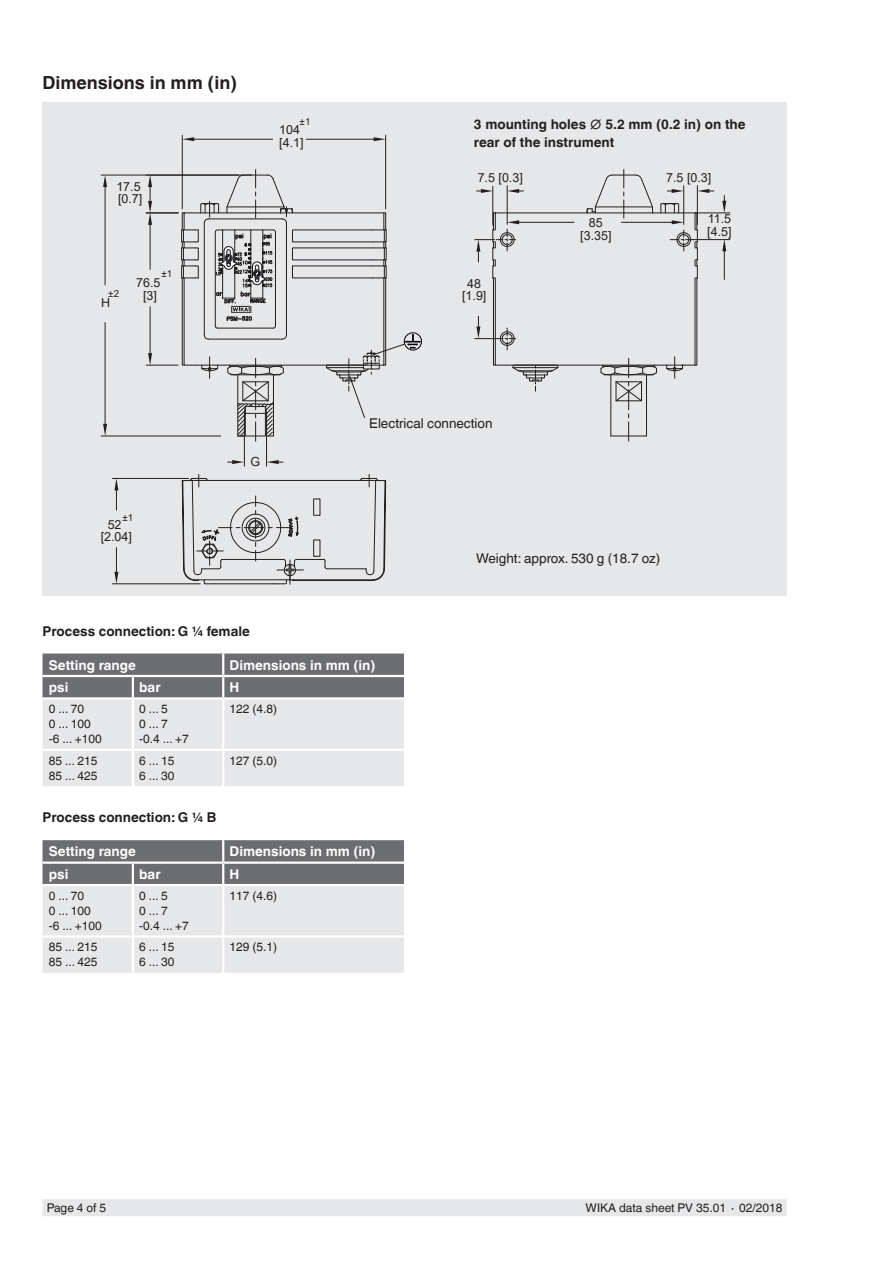
<style>
.page{position:relative;width:893px;height:1263px;background:#fff}
.page>*{position:absolute;margin:0;border:0;box-sizing:border-box;transform-origin:0 0}
.t1{font:700 18px "Helvetica World";color:#231f20}
.t2{font:700 13.5px/18px "Helvetica World";color:#231f20}
.t3{font:700 13.5px "Helvetica World";color:#fff}
.t4{font:13.5px "Helvetica World";color:#231f20}
.t5{font:12.45px/12.5px "Arial";color:#231f20;text-align:center}
.t6{font:12px/15px "Helvetica World";color:#231f20}
.t7{font:9.75px "Arial";color:#231f20}
.s1{font-weight:400}
</style>
<div class="page">
<div style="left:43px;top:1199px;width:744px;height:17px;background:#e6e7e9"></div>
<svg style="left:43px;top:653px;width:361px;height:133px;background:#bebfc1"></svg>
<hr style="left:222px;top:653px;width:2px;height:22px;background:#fff">
<hr style="left:223px;top:749px;width:181px;height:2px;background:#fff">
<hr style="left:43px;top:697px;width:90px;height:2px;background:#fff">
<hr style="left:133px;top:697px;width:90px;height:2px;background:#fff">
<hr style="left:223px;top:697px;width:181px;height:2px;background:#fff">
<hr style="left:132px;top:699px;width:2px;height:50px;background:#fff">
<hr style="left:43px;top:749px;width:90px;height:2px;background:#fff">
<hr style="left:133px;top:749px;width:90px;height:2px;background:#fff">
<hr style="left:132px;top:751px;width:2px;height:35px;background:#fff">
<hr style="left:43px;top:675px;width:90px;height:2px;background:#fff">
<hr style="left:133px;top:675px;width:90px;height:2px;background:#fff">
<hr style="left:132px;top:677px;width:2px;height:20px;background:#fff">
<hr style="left:222px;top:677px;width:2px;height:20px;background:#fff">
<hr style="left:223px;top:675px;width:181px;height:2px;background:#fff">
<hr style="left:222px;top:699px;width:2px;height:50px;background:#fff">
<hr style="left:222px;top:751px;width:2px;height:35px;background:#fff">
<svg style="left:43px;top:840px;width:361px;height:133px;background:#bebfc2"></svg>
<hr style="left:222px;top:840px;width:2px;height:21px;background:#fff">
<hr style="left:223px;top:935px;width:181px;height:2px;background:#fff">
<hr style="left:43px;top:884px;width:90px;height:2px;background:#fff">
<hr style="left:133px;top:884px;width:90px;height:2px;background:#fff">
<hr style="left:223px;top:884px;width:181px;height:2px;background:#fff">
<hr style="left:132px;top:886px;width:2px;height:49px;background:#fff">
<hr style="left:43px;top:935px;width:90px;height:2px;background:#fff">
<hr style="left:133px;top:935px;width:90px;height:2px;background:#fff">
<hr style="left:132px;top:937px;width:2px;height:36px;background:#fff">
<hr style="left:43px;top:861px;width:90px;height:3px;background:#fff">
<hr style="left:133px;top:861px;width:90px;height:3px;background:#fff">
<hr style="left:132px;top:864px;width:2px;height:20px;background:#fff">
<hr style="left:222px;top:864px;width:2px;height:20px;background:#fff">
<hr style="left:223px;top:861px;width:181px;height:3px;background:#fff">
<hr style="left:222px;top:886px;width:2px;height:49px;background:#fff">
<hr style="left:222px;top:937px;width:2px;height:36px;background:#fff">
<div style="left:43px;top:102px;width:744px;height:493px;background:#e6e7e9"></div>
<svg style="left:182px;top:474px;width:204px;height:111px"></svg>
<hr style="left:204px;top:579px;width:82px;height:1px;background:#231f20">
<hr style="left:292px;top:579px;width:81px;height:1px;background:#231f20">
<hr style="left:493px;top:213px;width:204px;height:1px;background:#231f20">
<hr style="left:506px;top:365px;width:178px;height:1px;background:#231f20">
<hr style="left:101px;top:175px;width:138px;height:1px;background:#231f20">
<hr style="left:101px;top:436px;width:120px;height:1px;background:#231f20">
<hr style="left:105px;top:187px;width:1px;height:98px;background:#231f20">
<hr style="left:105px;top:323px;width:1px;height:101px;background:#231f20">
<svg style="left:103px;top:175px;width:4px;height:12px"></svg>
<svg style="left:103px;top:424px;width:4px;height:12px"></svg>
<hr style="left:146px;top:213px;width:32px;height:1px;background:#231f20">
<hr style="left:146px;top:365px;width:32px;height:1px;background:#231f20">
<hr style="left:150px;top:225px;width:1px;height:44px;background:#231f20">
<hr style="left:150px;top:307px;width:1px;height:46px;background:#231f20">
<svg style="left:148px;top:175px;width:4px;height:50px"></svg>
<svg style="left:148px;top:353px;width:4px;height:12px"></svg>
<hr style="left:182px;top:135px;width:1px;height:74px;background:#231f20">
<hr style="left:385px;top:135px;width:1px;height:74px;background:#231f20">
<hr style="left:194px;top:139px;width:79px;height:1px;background:#231f20">
<hr style="left:306px;top:139px;width:68px;height:1px;background:#231f20">
<svg style="left:182px;top:137px;width:12px;height:4px"></svg>
<svg style="left:374px;top:137px;width:12px;height:4px"></svg>
<hr style="left:112px;top:478px;width:77px;height:1px;background:#231f20">
<hr style="left:112px;top:583px;width:88px;height:1px;background:#231f20">
<svg style="left:114px;top:479px;width:4px;height:31px"></svg>
<svg style="left:114px;top:548px;width:4px;height:36px"></svg>
<hr style="left:519px;top:222px;width:55px;height:1px;background:#231f20">
<hr style="left:507px;top:186px;width:1px;height:38px;background:#231f20">
<svg style="left:474px;top:213px;width:85px;height:178px"></svg>
<hr style="left:692px;top:239px;width:38px;height:1px;background:#231f20">
<hr style="left:695px;top:213px;width:35px;height:1px;background:#231f20">
<svg style="left:722px;top:239px;width:4px;height:40px"></svg>
<svg style="left:722px;top:195px;width:4px;height:18px"></svg>
<hr style="left:493px;top:186px;width:1px;height:39px;background:#231f20">
<svg style="left:477px;top:189px;width:16px;height:4px"></svg>
<svg style="left:507px;top:189px;width:16px;height:4px"></svg>
<svg style="left:586px;top:170px;width:128px;height:271px"></svg>
<svg style="left:228px;top:460px;width:16px;height:4px"></svg>
<svg style="left:267px;top:460px;width:16px;height:4px"></svg>
<hr style="left:244px;top:436px;width:1px;height:31px;background:#231f20">
<hr style="left:266px;top:436px;width:1px;height:31px;background:#231f20">
<div style="left:404px;top:332px;width:18px;height:18px;border:1px solid #000002;border-radius:50%"></div>
<svg style="left:181px;top:170px;width:240px;height:271px"></svg>
<h1 class="t1" style="left:43px;top:73px;width:196px">Dimensions in mm (in)</h1>
<p class="t5" style="left:116px;top:180px;width:28px;text-align:left">17.5 [0.7]</p>
<p class="t7" style="left:108px;top:287px;width:12px">±2</p>
<p class="t5" style="left:101px;top:296px;width:11px">H</p>
<p class="t7" style="left:161px;top:266px;width:12px">±1</p>
<p class="t5" style="left:136px;top:276px;width:26px">76.5 [3]</p>
<p class="t7" style="left:300px;top:115px;width:12px">±1</p>
<p class="t5" style="left:279px;top:124px;width:26px;text-align:left">104 [4.1]</p>
<p class="t7" style="left:123px;top:511px;width:12px">±1</p>
<p class="t5" style="left:101px;top:518px;width:33px">52 [2.04]</p>
<p class="t5" style="left:250px;top:455px;width:11px">G</p>
<p class="t2" style="left:474px;top:115px;width:273px">3 mounting holes <span class="s1">∅</span> 5.2 mm (0.2 in) on the rear of the instrument</p>
<p class="t5" style="left:478px;top:171px;width:47px">7.5 [0.3]</p>
<p class="t5" style="left:666px;top:171px;width:47px">7.5 [0.3]</p>
<p class="t5" style="left:707px;top:213px;width:26px;text-align:left">11.5 [4.5]</p>
<p class="t5" style="left:580px;top:217px;width:33px">85 [3.35]</p>
<p class="t5" style="left:462px;top:277px;width:26px">48 [1.9]</p>
<p class="t4" style="left:369px;top:415px;width:125px">Electrical connection</p>
<p class="t4" style="left:476px;top:550px;width:186px">Weight: approx. 530 g (18.7 oz)</p>
<p class="t2" style="left:43px;top:622px;width:209px">Process connection: G ¼ female</p>
<p class="t3" style="left:49px;top:657px;width:88px">Setting range</p>
<p class="t3" style="left:230px;top:657px;width:147px">Dimensions in mm (in)</p>
<p class="t3" style="left:49px;top:679px;width:21px">psi</p>
<p class="t3" style="left:139px;top:679px;width:23px">bar</p>
<p class="t3" style="left:230px;top:679px;width:11px">H</p>
<p class="t6" style="left:49px;top:702px;width:54px">0 ... 70<br>0 ... 100 -6 ... +100</p>
<p class="t6" style="left:139px;top:702px;width:51px">0 ... 5<br>0 ... 7 -0.4 ... +7</p>
<p class="t6" style="left:230px;top:702px;width:49px">122 (4.8)</p>
<p class="t6" style="left:49px;top:753px;width:50px">85 ... 215<br>85 ... 425</p>
<p class="t6" style="left:139px;top:753px;width:37px">6 ... 15<br>6 ... 30</p>
<p class="t6" style="left:230px;top:753px;width:49px">127 (5.0)</p>
<p class="t2" style="left:43px;top:808px;width:175px">Process connection: G ¼ B</p>
<p class="t3" style="left:49px;top:844px;width:88px">Setting range</p>
<p class="t3" style="left:230px;top:844px;width:147px">Dimensions in mm (in)</p>
<p class="t3" style="left:49px;top:866px;width:21px">psi</p>
<p class="t3" style="left:139px;top:866px;width:23px">bar</p>
<p class="t3" style="left:230px;top:866px;width:11px">H</p>
<p class="t6" style="left:49px;top:888px;width:54px">0 ... 70<br>0 ... 100 -6 ... +100</p>
<p class="t6" style="left:139px;top:888px;width:51px">0 ... 5<br>0 ... 7 -0.4 ... +7</p>
<p class="t6" style="left:230px;top:888px;width:49px">117 (4.6)</p>
<p class="t6" style="left:49px;top:940px;width:50px">85 ... 215<br>85 ... 425</p>
<p class="t6" style="left:139px;top:940px;width:37px">6 ... 15<br>6 ... 30</p>
<p class="t6" style="left:230px;top:940px;width:49px">129 (5.1)</p>
<p class="t6" style="left:47px;top:1200px;width:61px">Page 4 of 5</p>
<p class="t6" style="left:586px;top:1200px;width:198px">WIKA data sheet PV 35.01 ∙ 02/2018</p>
</div>
